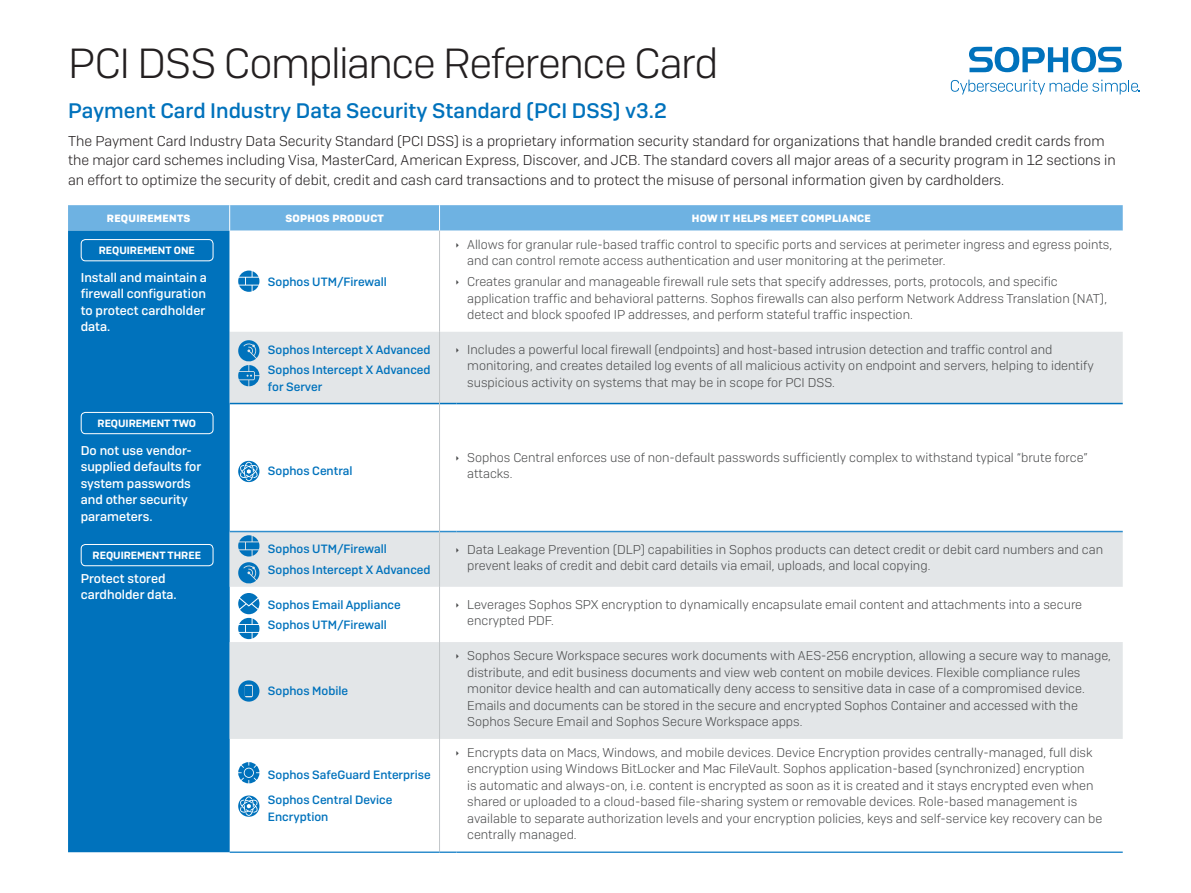
<style>
.page{position:relative;width:1191px;height:893px;background:#fff}
.page>*{position:absolute;margin:0;border:0;box-sizing:border-box;transform-origin:0 0}
.Title_3{font:300 42px "Sophos Sans";letter-spacing:-.035em;color:#231f20}
.Hyperlink{font:500 21px "Sophos Sans";color:#0072bc}
.Subheading_2{font:300 14.25px/19.5px "Sophos Sans";color:#231f20}
.t1{font:300 12.75px/16.5px "Sophos Sans";color:#4b4c4d}
.Table_Left_Column{font:500 12.75px/16.5px "Sophos Sans";color:#fff}
.Hyperlink_Body_Copy{font:500 12px/16.5px "Sophos Sans";color:#0072bc}
.Subhead{font:700 10.5px "Sophos Sans";letter-spacing:.025em;color:#fff}
.Table_Left_Column-2{font:600 10.5px "Sophos Sans";color:#fff}
</style>
<div class="page">
<div style="left:68px;top:231px;width:162px;height:621px;background:#0072bc"></div>
<svg style="left:230px;top:332px;width:892px;height:255px"></svg>
<div style="left:230px;top:642px;width:892px;height:97px;background:#e3e6e8"></div>
<svg style="left:68px;top:205px;width:1054px;height:26px;background:#71b3e2"></svg>
<hr style="left:230px;top:403px;width:209px;height:1px;background:#0072bc">
<svg style="left:440px;top:403px;width:16px;height:1px"></svg>
<hr style="left:456px;top:403px;width:666px;height:1px;background:#0072bc">
<hr style="left:230px;top:531px;width:209px;height:1px;background:#308ecd">
<svg style="left:440px;top:531px;width:16px;height:1px"></svg>
<hr style="left:456px;top:531px;width:666px;height:1px;background:#308ecd">
<hr style="left:439px;top:231px;width:1px;height:101px;background:#c2c6c9">
<hr style="left:439px;top:332px;width:1px;height:72px;background:#c2c6c9">
<hr style="left:439px;top:404px;width:1px;height:127px;background:#c2c6c9">
<hr style="left:439px;top:531px;width:1px;height:56px;background:#c2c6c9">
<hr style="left:439px;top:587px;width:1px;height:55px;background:#c2c6c9">
<hr style="left:439px;top:642px;width:1px;height:97px;background:#c2c6c9">
<hr style="left:439px;top:739px;width:1px;height:112px;background:#c2c6c9">
<hr style="left:230px;top:851px;width:209px;height:2px;background:#308ecd">
<svg style="left:439px;top:851px;width:17px;height:2px"></svg>
<hr style="left:456px;top:851px;width:666px;height:2px;background:#308ecd">
<div style="left:81px;top:240px;width:132px;height:21px;background:#0072bc;border-radius:4px"></div>
<div style="left:81px;top:239px;width:132px;height:22px;border:1px solid #fff;border-radius:4px"></div>
<div style="left:81px;top:412px;width:132px;height:22px;background:#0072bc;border-radius:4px"></div>
<div style="left:81px;top:412px;width:132px;height:22px;border:1px solid #fff;border-radius:4px"></div>
<div style="left:81px;top:544px;width:132px;height:22px;background:#0072bc;border-radius:4px"></div>
<div style="left:81px;top:544px;width:132px;height:22px;border:1px solid #fff;border-radius:4px"></div>
<svg style="left:238px;top:680px;width:21px;height:22px"></svg>
<svg style="left:238px;top:762px;width:21px;height:21px"></svg>
<svg style="left:238px;top:271px;width:21px;height:21px"></svg>
<svg style="left:238px;top:593px;width:21px;height:46px"></svg>
<svg style="left:237px;top:339px;width:23px;height:47px"></svg>
<svg style="left:238px;top:461px;width:21px;height:21px"></svg>
<svg style="left:238px;top:795px;width:21px;height:22px"></svg>
<svg style="left:969px;top:47px;width:152px;height:25px"></svg>
<svg style="left:950px;top:80px;width:190px;height:15px"></svg>
<svg style="left:237px;top:535px;width:23px;height:49px"></svg>
<svg style="left:456px;top:348px;width:3px;height:4px"></svg>
<svg style="left:456px;top:456px;width:3px;height:5px"></svg>
<svg style="left:456px;top:547px;width:3px;height:5px"></svg>
<svg style="left:456px;top:654px;width:3px;height:5px"></svg>
<p class="Title_3" style="left:68px;top:39px;width:652px">PCI DSS Compliance Reference Card</p>
<p class="Hyperlink" style="left:68px;top:98px;width:600px">Payment Card Industry Data Security Standard (PCI DSS) v3.2</p>
<p class="Subheading_2" style="left:68px;top:131px;width:1049px">The Payment Card Industry Data Security Standard (PCI DSS) is a proprietary information security standard for organizations that handle branded credit cards from the major card schemes including Visa, MasterCard, American Express, Discover, and JCB. The standard covers all major areas of a security program in 12 sections in an effort to optimize the security of debit, credit and cash card transactions and to protect the misuse of personal information given by cardholders.</p>
<p class="Subhead" style="left:107px;top:212px;width:85px">REQUIREMENTS</p>
<p class="Subhead" style="left:285px;top:212px;width:100px">SOPHOS PRODUCT</p>
<p class="Subhead" style="left:692px;top:212px;width:180px">HOW IT HELPS MEET COMPLIANCE</p>
<p class="Table_Left_Column-2" style="left:99px;top:244px;width:98px">REQUIREMENT ONE</p>
<p class="Table_Left_Column" style="left:81px;top:269px;width:128px">Install and maintain a firewall configuration to protect cardholder data.</p>
<p class="Hyperlink_Body_Copy" style="left:268px;top:273px;width:120px">Sophos UTM/Firewall</p>
<p class="t1" style="left:467px;top:236px;width:646px">Allows for granular rule-based traffic control to specific ports and services at perimeter ingress and egress points, and can control remote access authentication and user monitoring at the perimeter.</p>
<p class="t1" style="left:467px;top:273px;width:641px">Creates granular and manageable firewall rule sets that specify addresses, ports, protocols, and specific application traffic and behavioral patterns. Sophos firewalls can also perform Network Address Translation (NAT), detect and block spoofed IP addresses, and perform stateful traffic inspection.</p>
<p class="Table_Left_Column-2" style="left:98px;top:417px;width:100px">REQUIREMENT TWO</p>
<p class="Table_Left_Column" style="left:81px;top:442px;width:122px">Do not use vendor&shy;supplied defaults for system passwords and other security parameters.</p>
<p class="Table_Left_Column-2" style="left:93px;top:549px;width:110px">REQUIREMENT THREE</p>
<p class="Table_Left_Column" style="left:81px;top:570px;width:97px">Protect stored cardholder data.</p>
<p class="Hyperlink_Body_Copy" style="left:268px;top:341px;width:164px">Sophos Intercept X Advanced</p>
<p class="Hyperlink_Body_Copy" style="left:268px;top:362px;width:164px">Sophos Intercept X Advanced for Server</p>
<p class="Hyperlink_Body_Copy" style="left:268px;top:462px;width:86px">Sophos Central</p>
<p class="Hyperlink_Body_Copy" style="left:268px;top:541px;width:120px">Sophos UTM/Firewall</p>
<p class="Hyperlink_Body_Copy" style="left:268px;top:561px;width:164px">Sophos Intercept X Advanced</p>
<p class="Hyperlink_Body_Copy" style="left:268px;top:596px;width:134px">Sophos Email Appliance</p>
<p class="Hyperlink_Body_Copy" style="left:268px;top:617px;width:120px">Sophos UTM/Firewall</p>
<p class="Hyperlink_Body_Copy" style="left:268px;top:682px;width:82px">Sophos Mobile</p>
<p class="Hyperlink_Body_Copy" style="left:268px;top:767px;width:164px">Sophos SafeGuard Enterprise</p>
<p class="Hyperlink_Body_Copy" style="left:268px;top:792px;width:126px">Sophos Central Device<br>Encryption</p>
<p class="t1" style="left:467px;top:341px;width:628px">Includes a powerful local firewall (endpoints) and host-based intrusion detection and traffic control and monitoring, and creates detailed log events of all malicious activity on endpoint and servers, helping to identify suspicious activity on systems that may be in scope for PCI DSS.</p>
<p class="t1" style="left:467px;top:449px;width:622px">Sophos Central enforces use of non-default passwords sufficiently complex to withstand typical “brute force” attacks.</p>
<p class="t1" style="left:467px;top:541px;width:637px">Data Leakage Prevention (DLP) capabilities in Sophos products can detect credit or debit card numbers and can prevent leaks of credit and debit card details via email, uploads, and local copying.</p>
<p class="t1" style="left:467px;top:596px;width:616px">Leverages Sophos SPX encryption to dynamically encapsulate email content and attachments into a secure encrypted PDF.</p>
<p class="t1" style="left:467px;top:647px;width:645px">Sophos Secure Workspace secures work documents with AES-256 encryption, allowing a secure way to manage, distribute, and edit business documents and view web content on mobile devices. Flexible compliance rules monitor device health and can automatically deny access to sensitive data in case of a compromised device.<br>Emails and documents can be stored in the secure and encrypted Sophos Container and accessed with the Sophos Secure Email and Sophos Secure Workspace apps.</p>
<p class="t1" style="left:467px;top:744px;width:636px">Encrypts data on Macs, Windows, and mobile devices. Device Encryption provides centrally-managed, full disk encryption using Windows BitLocker and Mac FileVault. Sophos application-based (synchronized) encryption<br>is automatic and always-on, i.e. content is encrypted as soon as it is created and it stays encrypted even when shared or uploaded to a cloud-based file-sharing system or removable devices. Role-based management is available to separate authorization levels and your encryption policies, keys and self-service key recovery can be centrally managed.</p>
</div>
